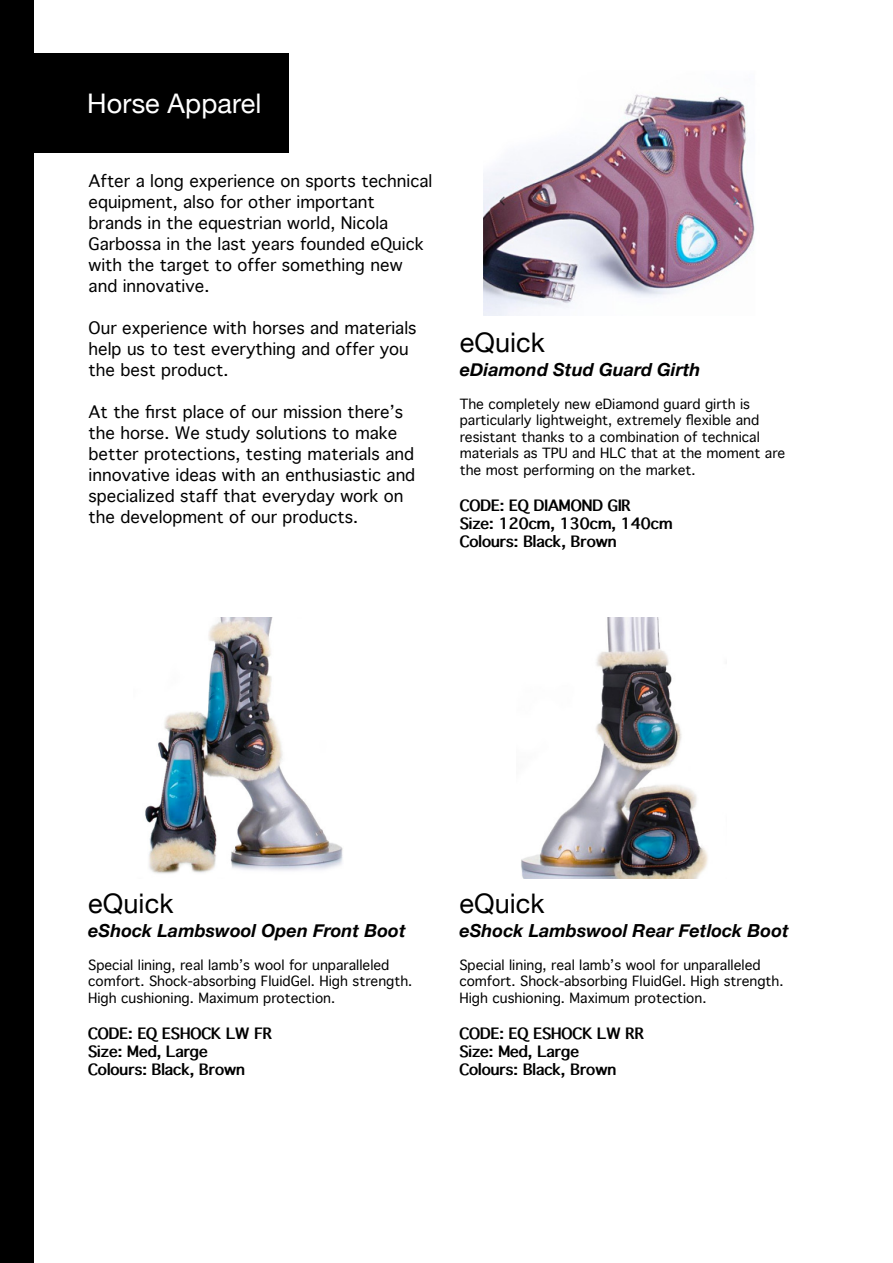
<style>
.page{position:relative;width:893px;height:1263px;background:#fff}
.page>*{position:absolute;margin:0;border:0;box-sizing:border-box;transform-origin:0 0}
.t1{font:27px "Helvetica Neue";letter-spacing:.005em;color:#000}
.t2{font:27px "Helvetica Neue";letter-spacing:.005em;color:#fff}
.t3{font:italic 700 18px "Helvetica Neue";letter-spacing:.005em;color:#000}
.t4{font:300 16.5px/21px "Thonburi";color:#000}
.t5{font:700 15px "Thonburi";color:#000}
.t6{font:300 13.5px/16.5px "Thonburi";color:#000}
</style>
<div class="page">
<div style="left:0;top:0;width:33px;height:1263px;background:#000"></div>
<img style="left:145px;top:617px;width:198px;height:257px">
<img style="left:521px;top:617px;width:187px;height:262px">
<div style="left:17px;top:53px;width:272px;height:100px;background:#000"></div>
<img style="left:483px;top:94px;width:272px;height:222px">
<p class="t2" style="left:87px;top:84px;width:176px">Horse Apparel</p>
<p class="t4" style="left:89px;top:170px;width:345px">After a long experience on sports technical equipment, also for other important brands in the equestrian world, Nicola Garbossa in the last years founded eQuick with the target to offer something new and innovative.</p>
<p class="t4" style="left:89px;top:317px;width:330px">Our experience with horses and materials help us to test everything and offer you the best product.</p>
<p class="t4" style="left:89px;top:401px;width:328px">At the first place of our mission there’s the horse. We study solutions to make better protections, testing materials and innovative ideas with an enthusiastic and specialized staff that everyday work on the development of our products.</p>
<p class="t1" style="left:460px;top:323px;width:87px">eQuick</p>
<p class="t3" style="left:460px;top:355px;width:242px">eDiamond Stud Guard Girth</p>
<p class="t6" style="left:460px;top:396px;width:327px">The completely new eDiamond guard girth is particularly lightweight, extremely flexible and resistant thanks to a combination of technical materials as TPU and HLC that at the moment are the most performing on the market.</p>
<p class="t5" style="left:460px;top:497px;width:172px">CODE: EQ DIAMOND GIR</p>
<p class="t5" style="left:460px;top:515px;width:214px">Size: 120cm, 130cm, 140cm</p>
<p class="t5" style="left:460px;top:533px;width:158px">Colours: Black, Brown</p>
<p class="t1" style="left:88px;top:883px;width:87px">eQuick</p>
<p class="t3" style="left:88px;top:916px;width:319px">eShock Lambswool Open Front Boot</p>
<p class="t6" style="left:88px;top:957px;width:326px">Special lining, real lamb’s wool for unparalleled comfort. Shock-absorbing FluidGel. High strength.<br>High cushioning. Maximum protection.</p>
<p class="t5" style="left:88px;top:1024px;width:185px">CODE: EQ ESHOCK LW FR</p>
<p class="t5" style="left:88px;top:1042px;width:121px">Size: Med, Large</p>
<p class="t5" style="left:88px;top:1060px;width:158px">Colours: Black, Brown</p>
<p class="t1" style="left:459px;top:883px;width:87px">eQuick</p>
<p class="t3" style="left:459px;top:916px;width:331px">eShock Lambswool Rear Fetlock Boot</p>
<p class="t6" style="left:459px;top:957px;width:326px">Special lining, real lamb’s wool for unparalleled comfort. Shock-absorbing FluidGel. High strength.<br>High cushioning. Maximum protection.</p>
<p class="t5" style="left:459px;top:1024px;width:186px">CODE: EQ ESHOCK LW RR</p>
<p class="t5" style="left:459px;top:1042px;width:121px">Size: Med, Large</p>
<p class="t5" style="left:459px;top:1060px;width:158px">Colours: Black, Brown</p>
</div>
